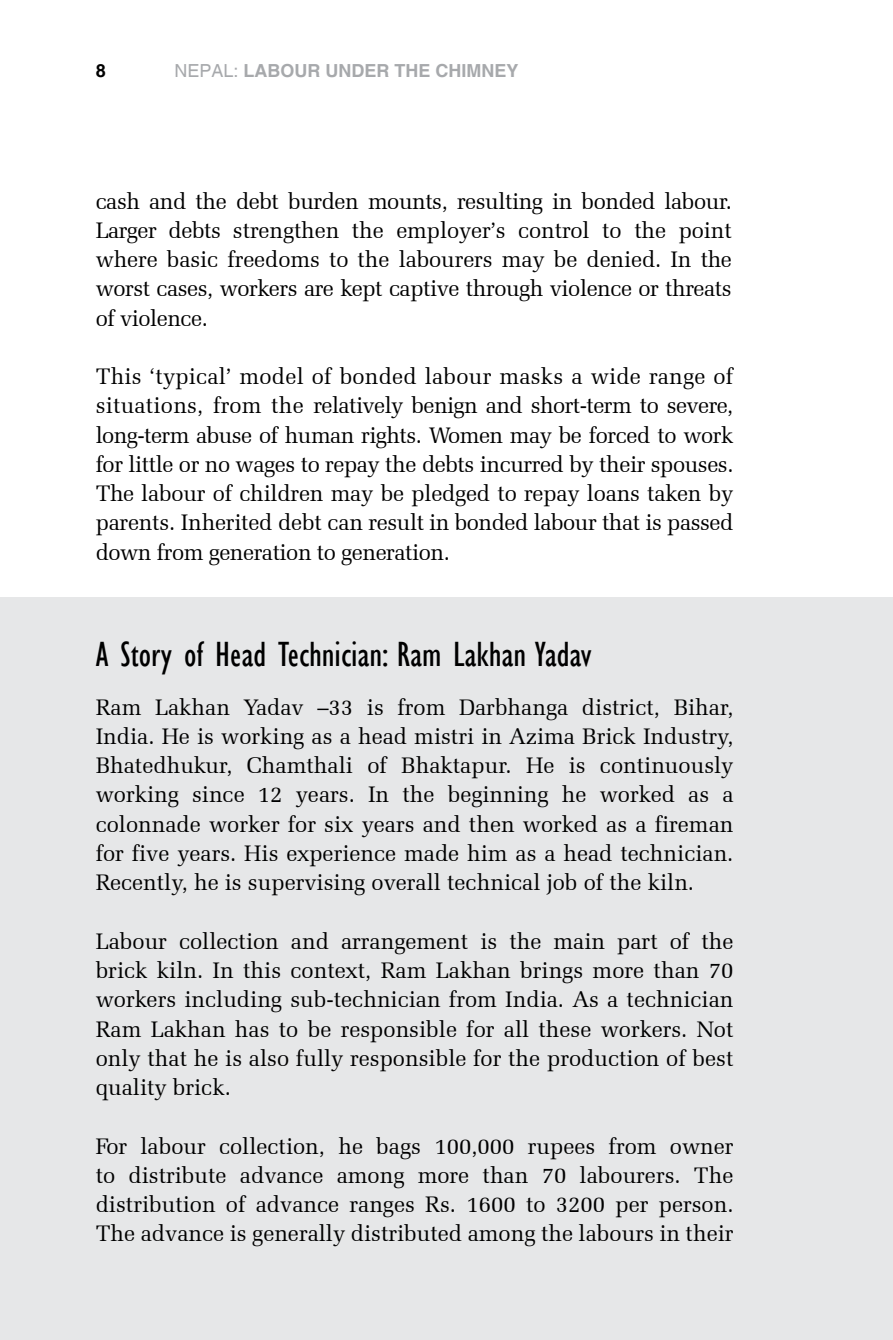
<style>
.page{position:relative;width:893px;height:1340px;background:#fff}
.page>*{position:absolute;margin:0;border:0;box-sizing:border-box;transform-origin:0 0}
.t1{font:condensed 36px "Gill Sans";color:#000}
.t2{font:22.5px/29.2px "Zapf Elliptical 711 BT";color:#000;text-align:justify}
.t3{font:700 18px "Helvetica";color:#a7a9ac}
.t4{font:700 18px "Helvetica";color:#000}
.s1{font-weight:400}
</style>
<div class="page">
<div style="left:0;top:597px;width:893px;height:742px;background:#e6e7e8"></div>
<p class="t4" style="left:96px;top:60px;width:12px">8</p>
<p class="t3" style="left:174px;top:60px;width:346px"><span class="s1">NEPAL:</span> LABOUR UNDER THE CHIMNEY</p>
<p class="t2" style="left:96px;top:186px;width:638px">cash and the debt burden mounts, resulting in bonded labour.<br>Larger debts strengthen the employer’s control to the point where basic freedoms to the labourers may be denied. In the worst cases, workers are kept captive through violence or threats of violence.</p>
<p class="t2" style="left:96px;top:361px;width:639px">This ‘typical’ model of bonded labour masks a wide range of situations, from the relatively benign and short-term to severe, long-term abuse of human rights. Women may be forced to work for little or no wages to repay the debts incurred by their spouses.<br>The labour of children may be pledged to repay loans taken by parents. Inherited debt can result in bonded labour that is passed down from generation to generation.</p>
<h1 class="t1" style="left:96px;top:633px;width:498px">A Story of Head Technician: Ram Lakhan Yadav</h1>
<p class="t2" style="left:96px;top:692px;width:639px">Ram Lakhan Yadav –33 is from Darbhanga district, Bihar, India. He is working as a head mistri in Azima Brick Industry, Bhatedhukur, Chamthali of Bhaktapur. He is continuously working since 12 years. In the beginning he worked as a colonnade worker for six years and then worked as a fireman for five years. His experience made him as a head technician.<br>Recently, he is supervising overall technical job of the kiln.</p>
<p class="t2" style="left:96px;top:926px;width:639px">Labour collection and arrangement is the main part of the brick kiln. In this context, Ram Lakhan brings more than 70 workers including sub-technician from India. As a technician Ram Lakhan has to be responsible for all these workers. Not only that he is also fully responsible for the production of best quality brick.</p>
<p class="t2" style="left:96px;top:1131px;width:639px">For labour collection, he bags 100,000 rupees from owner to distribute advance among more than 70 labourers. The distribution of advance ranges Rs. 1600 to 3200 per person.<br>The advance is generally distributed among the labours in their</p>
</div>
